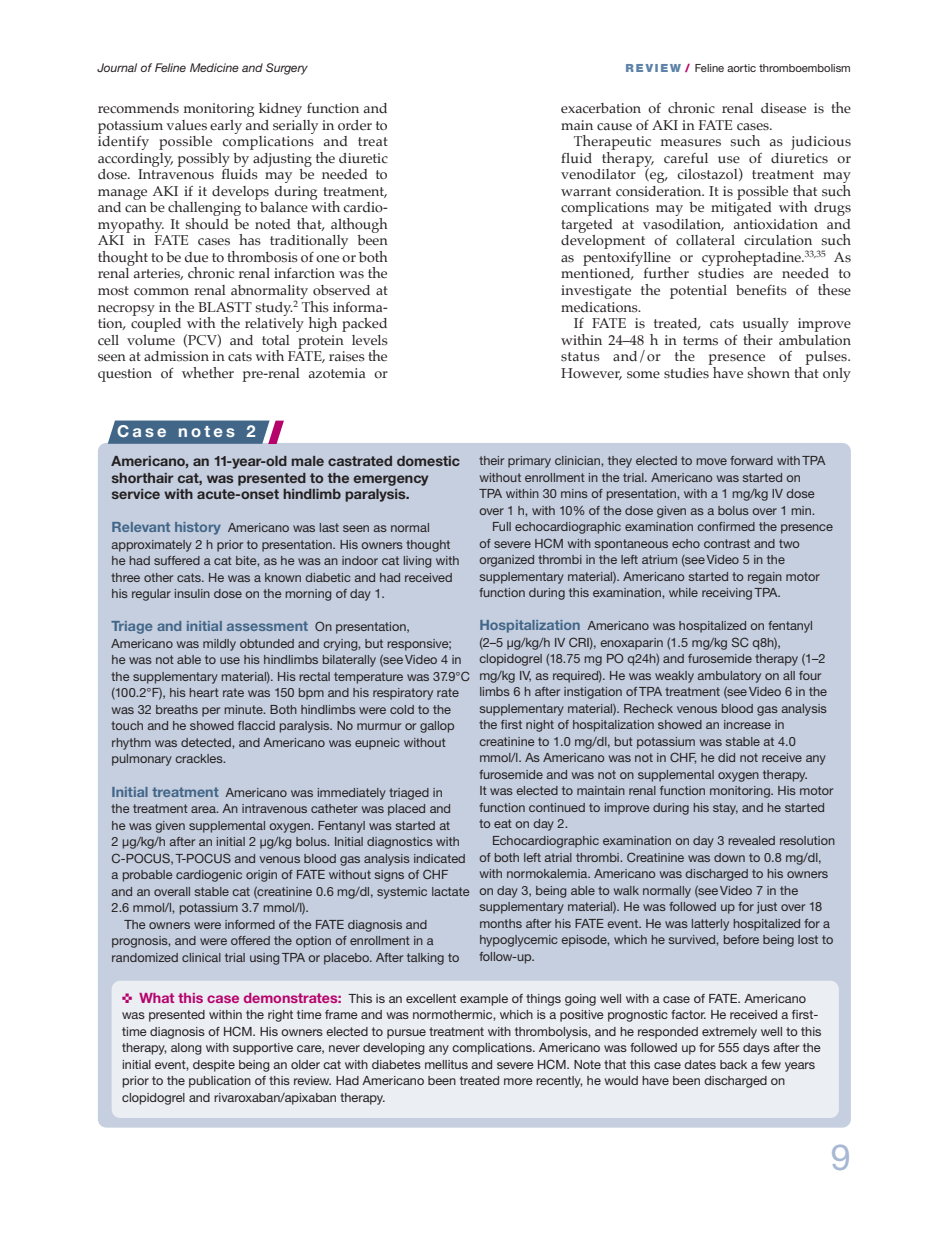
<style>
.page{position:relative;width:936px;height:1234px;background:#fff}
.page>*{position:absolute;margin:0;border:0;box-sizing:border-box;transform-origin:0 0}
.t1{font:36px "Helvetica Neue CE";color:#a6b8d3}
.t2{font:700 16.5px "Helvetica Neue CE";letter-spacing:.195em;color:#fff}
.t3{font:14.25px/16.5px "Palatino";color:#231f20;text-align:justify}
.t4{font:700 14.25px/16.5px "Helvetica Neue CE";color:#231f20}
.t5{font:700 14.25px "Helvetica Neue CE";color:#426688}
.t6{font:12.75px/16.5px "Helvetica Neue CE";color:#231f20}
.t7{font:italic 12px "Helvetica Neue CE";color:#231f20}
.t8{font:11.25px "Helvetica Neue CE";color:#231f20}
.s1{font-weight:900;color:#5e83a8}
.s2{font-weight:900;color:#b6036c}
.s3{font-weight:700;font-size:14.25px;color:#426688}
.s4{font-weight:700;font-size:14.25px;color:#b6036c}
.s5{font-weight:400;font-size:12.75px;color:#231f20}
</style>
<div class="page">
<div style="left:98px;top:443px;width:752px;height:684px;background:#c6cfdf;border-radius:9px"></div>
<div style="left:112px;top:980px;width:726px;height:137px;background:#ebeef3;border-radius:9px"></div>
<svg style="left:108px;top:420px;width:176px;height:24px;background:#597092"></svg>
<p class="t7" style="left:98px;top:64px;width:211px">Journal of Feline Medicine and Surgery</p>
<p class="t8" style="left:625px;top:64px;width:227px"><span class="s1">R E V I E W</span> <span class="s2">/</span> Feline aortic thromboembolism</p>
<p class="t3" style="left:98px;top:101px;width:291px">recommends monitoring kidney function and potassium values early and serially in order to identify possible complications and treat accordingly, possibly by adjusting the diuretic dose. intravenous fluids may be needed to manage AKi if it develops during treatment, and can be challenging to balance with cardio - myopathy. it should be noted that, although AKi in FATE cases has traditionally been thought to be due to thrombosis of one or both renal arteries, chronic renal infarction was the most common renal abnormality observed at necropsy in the BLASTT study.<sup>2</sup> This informa&shy;tion, coupled with the relatively high packed cell volume (PCV) and total protein levels seen at admission in cats with FATE, raises the question of whether pre-renal azotemia or</p>
<p class="t3" style="left:561px;top:101px;width:291px">exacerbation of chronic renal disease is the main cause of AKi in FATE cases.</p>
<p class="t3" style="left:561px;top:134px;width:291px;text-indent:13px">Therapeutic measures such as judicious fluid therapy, careful use of diuretics or venodilator (eg, cilostazol) treatment may warrant consideration. it is possible that such complications may be mitigated with drugs targeted at vasodilation, antioxidation and development of collateral circulation such as pentoxifylline or cyproheptadine.<sup>33,35</sup> As mentioned, further studies are needed to investigate the potential benefits of these medications.</p>
<p class="t3" style="left:561px;top:316px;width:291px;text-indent:13px">if FATE is treated, cats usually improve within 24–48 h in terms of their ambulation status and/or the presence of pulses.<br>However, some studies have shown that only</p>
<p class="t2" style="left:117px;top:425px;width:140px">Case notes 2</p>
<p class="t6" style="left:479px;top:453px;width:347px">their primary clinician, they elected to move forward with TPA</p>
<p class="t6" style="left:479px;top:470px;width:323px">without enrollment in the trial. Americano was started on</p>
<p class="t6" style="left:479px;top:486px;width:337px">TPA within 30 mins of presentation, with a 1 mg/kg IV dose</p>
<p class="t6" style="left:479px;top:503px;width:337px">over 1 h, with 10% of the dose given as a bolus over 1 min.</p>
<p class="t6" style="left:492px;top:519px;width:342px">Full echocardiographic examination confirmed the presence</p>
<p class="t6" style="left:479px;top:536px;width:322px">of severe HCM with spontaneous echo contrast and two</p>
<p class="t6" style="left:479px;top:552px;width:307px">organized thrombi in the left atrium (see Video 5 in the</p>
<p class="t6" style="left:479px;top:569px;width:342px">supplementary material). Americano started to regain motor</p>
<p class="t6" style="left:479px;top:585px;width:303px">function during this examination, while receiving TPA.</p>
<p class="t6" style="left:479px;top:618px;width:355px"><span class="s3">Hospitalization</span> Americano was hospitalized on fentanyl (2–5 µg/kg/h IV CRI), enoxaparin (1.5 mg/kg SC q8h), clopidogrel (18.75 mg PO q24h) and furosemide therapy (1–2 mg/kg IV, as required). He was weakly ambulatory on all four limbs 6 h after instigation of TPA treatment (see Video 6 in the supplementary material). Recheck venous blood gas analysis the first night of hospitalization showed an increase in creatinine to 1.0 mg/dl, but potassium was stable at 4.0 mmol/l. As Americano was not in CHF, he did not receive any furosemide and was not on supplemental oxygen therapy.<br>It was elected to maintain renal function monitoring. His motor function continued to improve during his stay, and he started to eat on day 2.</p>
<p class="t6" style="left:479px;top:833px;width:357px;text-indent:13px">Echocardiographic examination on day 3 revealed resolution of both left atrial thrombi. Creatinine was down to 0.8 mg/dl, with normokalemia. Americano was discharged to his owners on day 3, being able to walk normally (see Video 7 in the supplementary material). He was followed up for just over 18 months after his FATE event. He was latterly hospitalized for a hypoglycemic episode, which he survived, before being lost to follow-up.</p>
<p class="t6" style="left:122px;top:991px;width:701px;text-indent:17px"><span class="s4">What this case demonstrates:</span> This is an excellent example of things going well with a case of FATE. Americano was presented within the right time frame and was normothermic, which is a positive prognostic factor. He received a first&shy;time diagnosis of HCM. His owners elected to pursue treatment with thrombolysis, and he responded extremely well to this therapy, along with supportive care, never developing any complications. Americano was followed up for 555 days after the initial event, despite being an older cat with diabetes mellitus and severe HCM. Note that this case dates back a few years prior to the publication of this review. Had Americano been treated more recently, he would have been discharged on clopidogrel and rivaroxaban/apixaban therapy.</p>
<p class="t4" style="left:112px;top:454px;width:350px">Americano, an 11-year-old male castrated domestic shorthair cat, was presented to the emergency service with acute-onset hindlimb paralysis.</p>
<p class="t6" style="left:112px;top:520px;width:349px"><span class="s3">Relevant history</span> Americano was last seen as normal approximately 2 h prior to presentation. His owners thought he had suffered a cat bite, as he was an indoor cat living with three other cats. He was a known diabetic and had received his regular insulin dose on the morning of day 1.</p>
<p class="t5" style="left:112px;top:621px;width:300px">Triage and initial assessment <span class="s5">On presentation,</span></p>
<p class="t6" style="left:112px;top:636px;width:360px">Americano was mildly obtunded and crying, but responsive;<br>he was not able to use his hindlimbs bilaterally (see Video 4 in the supplementary material). His rectal temperature was 37.9°C (100.2°F), his heart rate was 150 bpm and his respiratory rate was 32 breaths per minute. Both hindlimbs were cold to the touch and he showed flaccid paralysis. No murmur or gallop rhythm was detected, and Americano was eupneic without pulmonary crackles.</p>
<p class="t6" style="left:112px;top:784px;width:332px"><span class="s3">Initial treatment</span> Americano was immediately triaged in</p>
<p class="t6" style="left:112px;top:801px;width:341px">the treatment area. An intravenous catheter was placed and</p>
<p class="t6" style="left:112px;top:817px;width:340px">he was given supplemental oxygen. Fentanyl was started at</p>
<p class="t6" style="left:112px;top:834px;width:350px">2 µg/kg/h after an initial 2 µg/kg bolus. Initial diagnostics with</p>
<p class="t6" style="left:112px;top:850px;width:355px">C-POCUS, T-POCUS and venous blood gas analysis indicated</p>
<p class="t6" style="left:112px;top:867px;width:338px">a probable cardiogenic origin of FATE without signs of CHF</p>
<p class="t6" style="left:112px;top:883px;width:359px">and an overall stable cat (creatinine 0.6 mg/dl, systemic lactate</p>
<p class="t6" style="left:112px;top:900px;width:199px">2.6 mmol/l, potassium 3.7 mmol/l).</p>
<p class="t6" style="left:124px;top:916px;width:304px">The owners were informed of the FATE diagnosis and</p>
<p class="t6" style="left:112px;top:933px;width:323px">prognosis, and were offered the option of enrollment in a</p>
<p class="t6" style="left:112px;top:949px;width:349px">randomized clinical trial using TPA or placebo. After talking to</p>
<h1 class="t1" style="left:830px;top:1143px;width:22px">9</h1>
</div>
